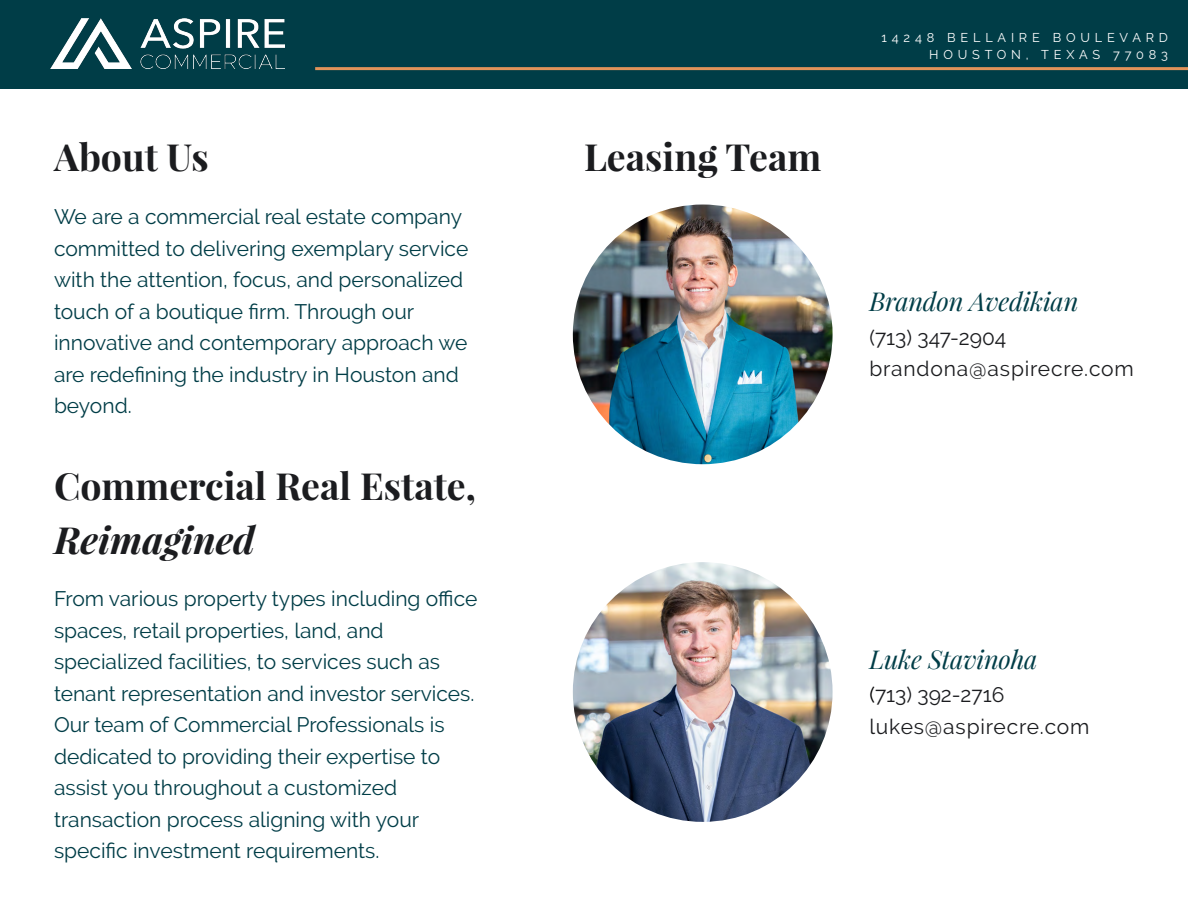
<style>
.page{position:relative;width:1188px;height:918px;background:#fff}
.page>*{position:absolute;margin:0;border:0;box-sizing:border-box;transform-origin:0 0}
.t1{font:700 37.5px "Playfair Display";color:#1b1c1f}
.t2{font:italic 700 37.5px "Playfair Display";color:#1b1c1f}
.t3{font:italic 25.5px "Playfair Display";letter-spacing:-.01em;color:#003d47}
.t4{font:21px/31.5px "Raleway";color:#003d47}
.t5{font:21px/31.3px "Raleway";letter-spacing:.04em;color:#1b1c1f}
.t6{font:12.75px/16.5px "Raleway";letter-spacing:.375em;color:#fff;text-align:right}
.s1{color:#000}
</style>
<div class="page">
<div style="left:0;top:0;width:1188px;height:88px;background:#003d47"></div>
<hr style="left:315px;top:67px;width:873px;height:3px;background:#e1935a">
<img style="left:50px;top:19px;width:234px;height:50px">
<img style="left:573px;top:205px;width:260px;height:259px;border-radius:130px">
<img style="left:573px;top:562px;width:260px;height:260px;border-radius:130px">
<h1 class="t1" style="left:54px;top:134px;width:156px">About Us</h1>
<p class="t4" style="left:54px;top:201px;width:416px">We are a commercial real estate company committed to delivering exemplary service with the attention, focus, and personalized touch of a boutique firm. Through our innovative and contemporary approach we are redefining the industry in Houston and beyond.</p>
<h1 class="t1" style="left:54px;top:462px;width:423px">Commercial Real Estate,</h1>
<h1 class="t2" style="left:54px;top:514px;width:203px">Reimagined</h1>
<p class="t4" style="left:54px;top:583px;width:425px">From various property types including office spaces, retail properties, land, and specialized facilities, to services such as tenant representation and investor services.<br>Our team of Commercial Professionals is dedicated to providing their expertise to assist you throughout a customized transaction process aligning with your specific investment requirements.</p>
<h1 class="t1" style="left:584px;top:134px;width:239px">Leasing Team</h1>
<p class="t6" style="left:882px;top:29px;width:288px">14248 BELLAIRE BOULEVARD<br>HOUSTON, TEXAS 77083</p>
<p class="t3" style="left:869px;top:285px;width:211px">Brandon Avedikian</p>
<p class="t5" style="left:869px;top:322px;width:266px">(713) 347-2904 brandona@aspirecre.com</p>
<p class="t3" style="left:869px;top:642px;width:170px">Luke Stavinoha</p>
<p class="t5" style="left:869px;top:679px;width:222px"><span class="s1">(</span>713) 392-2716 lukes@aspirecre.com</p>
</div>
